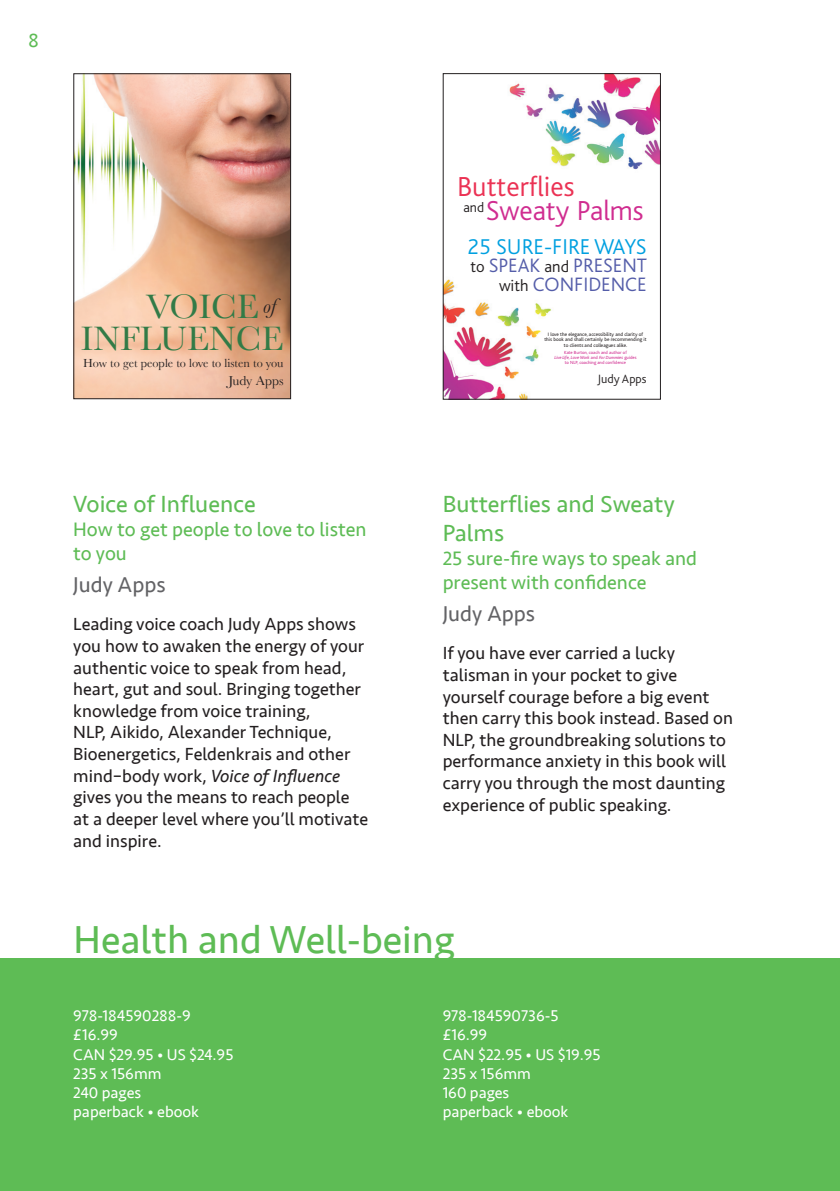
<style>
.page{position:relative;width:840px;height:1191px;background:#fff}
.page>*{position:absolute;margin:0;border:0;box-sizing:border-box;transform-origin:0 0}
.t1{font:40px "Seravek";color:#5ebc55}
.t2{font:35.4px/32.4px "Baskerville";color:#327b47;text-align:right}
.t3{font:300 28.8px "Bliss";color:#eb3254}
.t4{font:300 28.8px "Bliss";color:#d02d90}
.t5{font:24px/29px "Seravek";color:#5ebc55}
.t6{font:300 22.4px "Bliss";color:#00a0e0}
.t7{font:22px "Seravek";color:#636366}
.t8{font:300 20.2px "Bliss";color:#545da9}
.t9{font:20px/24px "Seravek";color:#5ebc55}
.t10{font:18px/21.6px "Seravek";color:#231f20}
.t11{font:16px/19.2px "Seravek";color:#fff}
.t12{font:300 14.2px "Bliss";color:#231f20}
.t13{font:13.4px "Baskerville";color:#231f20}
.t14{font:300 12.6px "Bliss";color:#231f20}
.t15{font:12.2px "Baskerville";color:#231f20}
.t16{font:5.2px/5.6px "Bliss";color:#231f20;text-align:center}
.t17{font:4.6px/5.2px "Bliss";color:#d02d90;text-align:center}
.s1{font-style:italic;font-size:21.6px;color:#231f20}
.s2{font-style:italic}
.s3{font-size:16.6px;color:#231f20}
</style>
<div class="page">
<div style="left:0;top:958px;width:839px;height:233px;background:#5ebc55"></div>
<img style="left:75px;top:75px;width:214px;height:322px">
<div style="left:73px;top:73px;width:218px;height:326px;border:1px solid #231f20"></div>
<img style="left:444px;top:75px;width:214px;height:323px">
<div style="left:442px;top:73px;width:218px;height:327px;border:1px solid #231f20"></div>
<p class="t9" style="left:28px;top:28px;width:12px">8</p>
<h3 class="t3" style="left:457px;top:172px;width:119px">Butterflies</h3>
<h3 class="t4" style="left:485px;top:196px;width:159px">Sweaty palms</h3>
<p class="t12" style="left:463px;top:199px;width:22px">and</p>
<h2 class="t2" style="left:81px;top:290px;width:204px">Voice <span class="s1">of </span>influence</h2>
<p class="t15" style="left:83px;top:356px;width:202px">How to get people to love to listen to you</p>
<p class="t13" style="left:228px;top:372px;width:57px">Judy Apps</p>
<h3 class="t5" style="left:73px;top:489px;width:184px">Voice of Influence</h3>
<p class="t9" style="left:73px;top:517px;width:294px">How to get people to love to listen to you</p>
<p class="t7" style="left:73px;top:567px;width:94px">Judy Apps</p>
<p class="t10" style="left:73px;top:613px;width:296px">Leading voice coach Judy Apps shows you how to awaken the energy of your authentic voice to speak from head, heart, gut and soul. Bringing together knowledge from voice training,<br>NLP, Aikido, Alexander Technique, Bioenergetics, Feldenkrais and other mind–body work, <span class="s2">Voice of Influence </span>gives you the means to reach people at a deeper level where you’ll motivate and inspire.</p>
<p class="t6" style="left:467px;top:234px;width:180px">25 Sure-fire WayS</p>
<p class="t8" style="left:498px;top:273px;width:149px"><span class="s3">with</span> ConfidenCe</p>
<p class="t8" style="left:470px;top:255px;width:178px"><span class="s3">to</span> Speak <span class="s3">and</span> preSent</p>
<p class="t16" style="left:544px;top:331px;width:103px">I love the elegance, accessibility and clarity of this book and shall certainly be recommending it to clients and colleagues alike.</p>
<p class="t17" style="left:554px;top:349px;width:83px">Kate Burton, coach and author of<br><span class="s2">Live Life, Love Work</span> and <span class="s2">For Dummies</span> guides to NLP, coaching and confidence</p>
<p class="t14" style="left:597px;top:372px;width:50px">Judy apps</p>
<h3 class="t5" style="left:442px;top:489px;width:233px">Butterflies and Sweaty<br>Palms</h3>
<p class="t9" style="left:442px;top:546px;width:256px">25 sure-fire ways to speak and present with confidence</p>
<p class="t7" style="left:442px;top:596px;width:94px">Judy Apps</p>
<p class="t10" style="left:442px;top:642px;width:292px">If you have ever carried a lucky talisman in your pocket to give yourself courage before a big event then carry this book instead. Based on NLP, the groundbreaking solutions to performance anxiety in this book will carry you through the most daunting experience of public speaking.</p>
<h1 class="t1" style="left:74px;top:908px;width:382px">Health and Well-being</h1>
<p class="t11" style="left:73px;top:1006px;width:162px">978-184590288-9 £16.99<br>CAN $29.95 • US $24.95<br>235 x 156mm<br>240 pages<br>paperback • ebook</p>
<p class="t11" style="left:442px;top:1006px;width:159px">978-184590736-5 £16.99<br>CAN $22.95 • US $19.95<br>235 x 156mm<br>160 pages<br>paperback • ebook</p>
</div>
